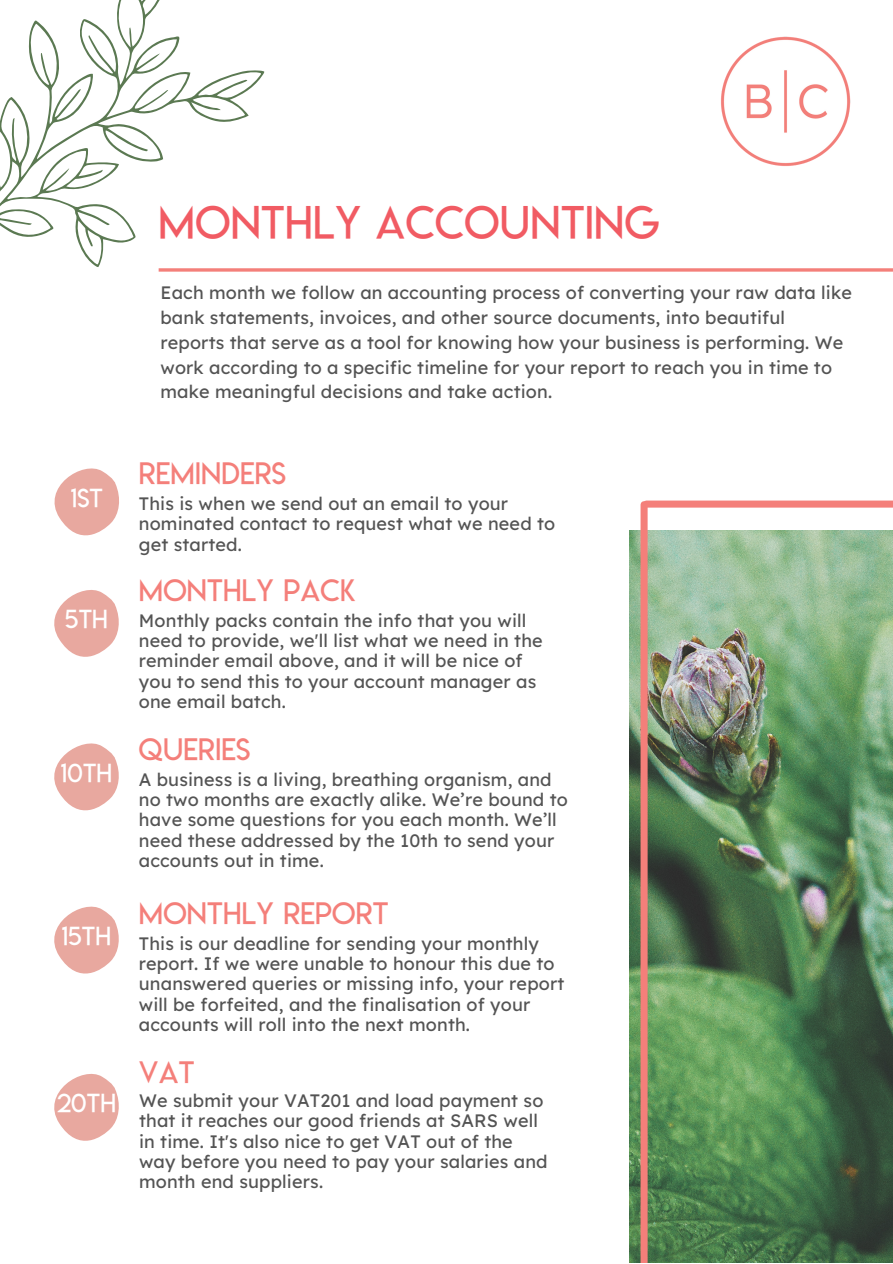
<style>
.page{position:relative;width:893px;height:1264px;background:#fff}
.page>*{position:absolute;margin:0;border:0;box-sizing:border-box;transform-origin:0 0}
.t1{font:45px "Lemon Milklight";letter-spacing:.01em;color:#f15b63}
.t2{font:30px "Lemon Milklight";letter-spacing:.01em;color:#f47f7a}
.t3{font:25.5px "Lemon Milklight";color:#fff}
.t4{font:18px/20.2px "Lexend";letter-spacing:.01em;color:#545454}
.s1{font-family:"Lemon Milklight";font-size:25.5px;color:#fff}
</style>
<div class="page">
<svg style="left:0;top:0;width:265px;height:272px"></svg>
<svg style="left:159px;top:268px;width:733px;height:4px;background:#f5928e"></svg>
<img style="left:721px;top:36px;width:130px;height:130px">
<img style="left:629px;top:530px;width:263px;height:732px">
<div style="left:640px;top:504px;width:7px;height:758px;background:#f47f7a"></div>
<div style="left:646px;top:500px;width:246px;height:7px;background:#f47f7a"></div>
<svg style="left:54px;top:468px;width:65px;height:68px"></svg>
<svg style="left:54px;top:590px;width:65px;height:67px"></svg>
<svg style="left:54px;top:743px;width:65px;height:68px"></svg>
<svg style="left:54px;top:906px;width:65px;height:68px"></svg>
<svg style="left:54px;top:1073px;width:65px;height:68px"></svg>
<h1 class="t1" style="left:159px;top:195px;width:502px">MONTHLY ACCOUNTING</h1>
<p class="t4" style="left:160px;top:280px;width:693px;line-height:24.8px">Each month we follow an accounting process of converting your raw data like bank statements, invoices, and other source documents, into beautiful reports that serve as a tool for knowing how your business is performing. We work according to a specific timeline for your report to reach you in time to make meaningful decisions and take action.</p>
<h2 class="t2" style="left:139px;top:455px;width:149px">REMINDERS</h2>
<h3 class="t3" style="left:71px;top:482px;width:34px">1ST</h3>
<p class="t4" style="left:139px;top:493px;width:418px">This is when we send out an email to your nominated contact to request what we need to get started.</p>
<h2 class="t2" style="left:139px;top:572px;width:218px">MONTHLY PACK</h2>
<p class="t4" style="left:139px;top:610px;width:405px;text-indent:-74px"><span class="s1">5TH</span> Monthly packs contain the info that you will need to provide, we'll list what we need in the reminder email above, and it will be nice of you to send this to your account manager as one email batch.</p>
<h2 class="t2" style="left:139px;top:731px;width:113px">QUERIES</h2>
<p class="t4" style="left:139px;top:769px;width:430px;text-indent:-78px"><sup>10TH</sup> A business is a living, breathing organism, and no two months are exactly alike. We’re bound to have some questions for you each month. We’ll need these addressed by the 10th to send your accounts out in time.</p>
<h2 class="t2" style="left:139px;top:895px;width:251px">MONTHLY REPORT</h2>
<p class="t4" style="left:139px;top:933px;width:427px;text-indent:-77px"><sup>15TH</sup> This is our deadline for sending your monthly report. If we were unable to honour this due to unanswered queries or missing info, your report will be forfeited, and the finalisation of your accounts will roll into the next month.</p>
<h2 class="t2" style="left:139px;top:1053px;width:57px">VAT</h2>
<p class="t4" style="left:139px;top:1090px;width:410px;text-indent:-82px"><span class="s1">20TH</span> We submit your VAT201 and load payment so that it reaches our good friends at SARS well in time. It's also nice to get VAT out of the way before you need to pay your salaries and month end suppliers.</p>
</div>
